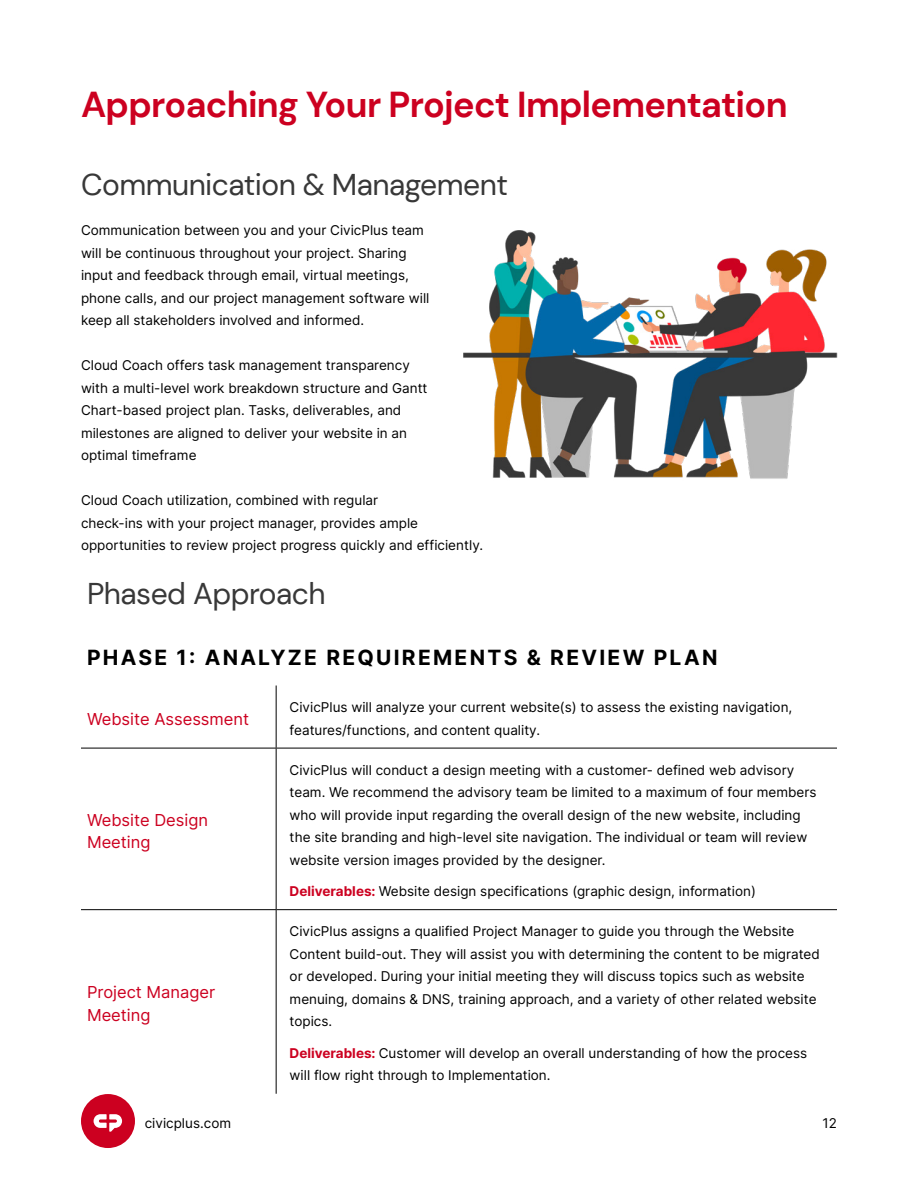
<style>
.page{position:relative;width:918px;height:1188px;background:#fff}
.page>*{position:absolute;margin:0;border:0;box-sizing:border-box;transform-origin:0 0}
.t1{font:700 36px "DM Sans";letter-spacing:-.02em;color:#cc0020}
.t2{font:30px "DM Sans";letter-spacing:-.015em;color:#383838}
.t3{font:700 21px "Inter";letter-spacing:.105em;color:#000}
.t4{font:16.5px/22.5px "Inter";color:#cc0020}
.t5{font:13.5px/22.5px "Inter";color:#000}
.s1{font-weight:700;color:#cc0020}
</style>
<div class="page">
<svg style="left:81px;top:1094px;width:54px;height:54px"></svg>
<img style="left:463px;top:230px;width:375px;height:249px">
<hr style="left:276px;top:686px;width:1px;height:62px;background:#000">
<hr style="left:81px;top:748px;width:195px;height:1px;background:#000">
<hr style="left:276px;top:748px;width:561px;height:1px;background:#000">
<hr style="left:276px;top:748px;width:1px;height:161px;background:#000">
<hr style="left:81px;top:909px;width:195px;height:1px;background:#000">
<hr style="left:276px;top:909px;width:561px;height:1px;background:#000">
<hr style="left:276px;top:910px;width:1px;height:184px;background:#000">
<h1 class="t1" style="left:81px;top:82px;width:708px">Approaching Your Project Implementation</h1>
<h2 class="t2" style="left:81px;top:166px;width:429px">Communication &amp; Management</h2>
<p class="t5" style="left:81px;top:219px;width:350px">Communication between you and your CivicPlus team will be continuous throughout your project. Sharing input and feedback through email, virtual meetings, phone calls, and our project management software will keep all stakeholders involved and informed.</p>
<p class="t5" style="left:81px;top:354px;width:348px">Cloud Coach offers task management transparency with a multi-level work breakdown structure and Gantt Chart-based project plan. Tasks, deliverables, and milestones are aligned to deliver your website in an optimal timeframe</p>
<p class="t5" style="left:81px;top:489px;width:404px">Cloud Coach utilization, combined with regular<br>check-ins with your project manager, provides ample opportunities to review project progress quickly and efficiently.</p>
<h2 class="t2" style="left:87px;top:575px;width:240px">Phased Approach</h2>
<h3 class="t3" style="left:87px;top:642px;width:632px">PHASE 1: ANALYZE REQUIREMENTS &amp; REVIEW PLAN</h3>
<p class="t4" style="left:87px;top:707px;width:164px">Website Assessment</p>
<p class="t5" style="left:290px;top:696px;width:504px">CivicPlus will analyze your current website(s) to assess the existing navigation, features/functions, and content quality.</p>
<p class="t4" style="left:87px;top:808px;width:123px">Website Design<br>Meeting</p>
<p class="t4" style="left:87px;top:981px;width:130px">Project Manager<br>Meeting</p>
<p class="t5" style="left:290px;top:758px;width:528px">CivicPlus will conduct a design meeting with a customer- defined web advisory team. We recommend the advisory team be limited to a maximum of four members who will provide input regarding the overall design of the new website, including the site branding and high-level site navigation. The individual or team will review website version images provided by the designer.</p>
<p class="t5" style="left:290px;top:880px;width:468px"><span class="s1">Deliverables:</span> Website design specifications (graphic design, information)</p>
<p class="t5" style="left:290px;top:920px;width:532px">CivicPlus assigns a qualified Project Manager to guide you through the Website Content build-out. They will assist you with determining the content to be migrated or developed. During your initial meeting they will discuss topics such as website menuing, domains &amp; DNS, training approach, and a variety of other related website topics.</p>
<p class="t5" style="left:290px;top:1041px;width:519px"><span class="s1">Deliverables:</span> Customer will develop an overall understanding of how the process will flow right through to Implementation.</p>
<p class="t5" style="left:145px;top:1111px;width:88px">civicplus.com</p>
<p class="t5" style="left:823px;top:1111px;width:16px">12</p>
</div>
